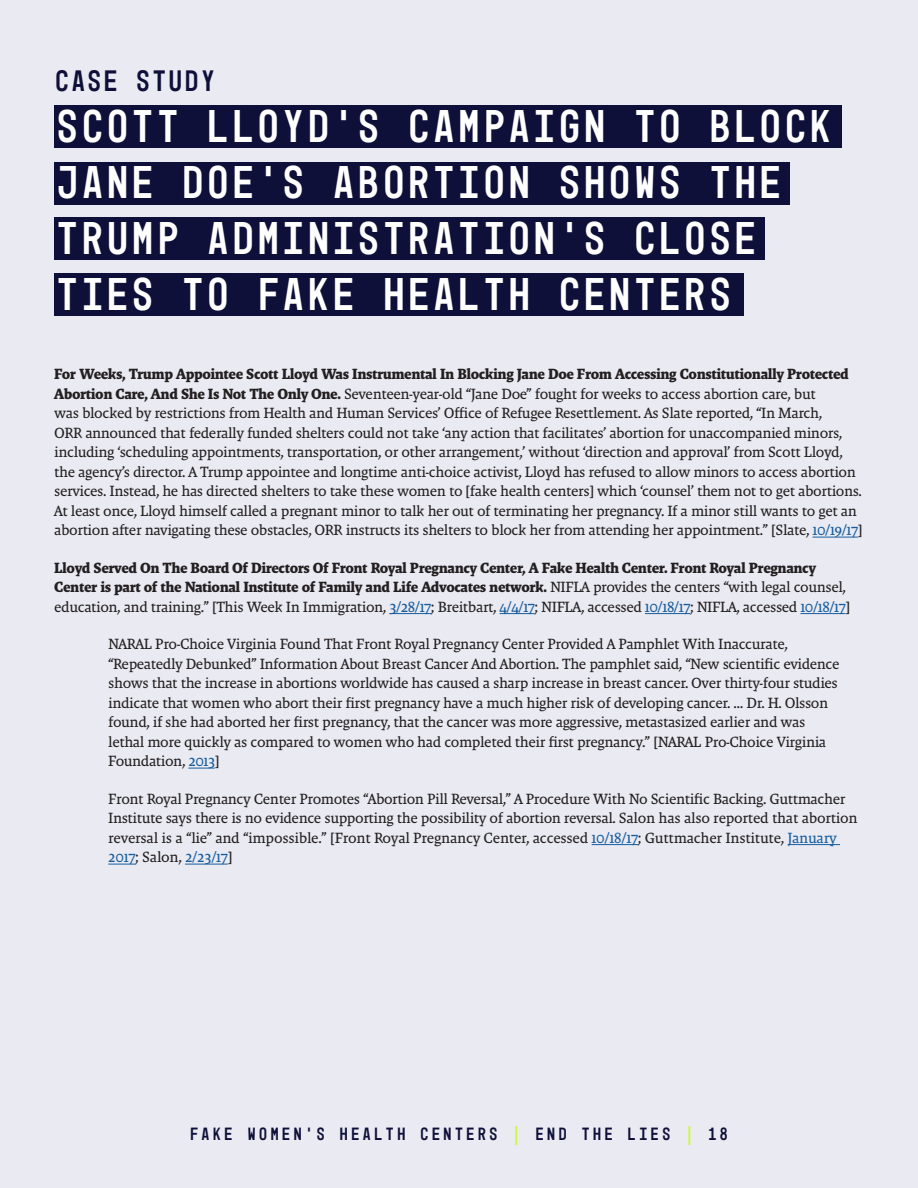
<style>
.page{position:relative;width:918px;height:1188px;background:#eaeaf2}
.page>*{position:absolute;margin:0;border:0;box-sizing:border-box;transform-origin:0 0}
.Paragraph{font:46.5px/55.8px "Mono 45 Headline";letter-spacing:.1em;color:#fff}
.Case_Study_Label{font:30px "Mono 45 Headline";letter-spacing:.1em;color:#0f1039}
.t1{font:18px "Mono 45 Headline";letter-spacing:.2em;color:#0f1039}
.Paragraph-2{font:15px/19.5px "Malaga OTCE";letter-spacing:-.03em;color:#231f20}
.Paragraph-3{font:700 15px/19.5px "Malaga OTCE";letter-spacing:-.03em;color:#231f20}
.s1{font-weight:700}
.s2{color:#175d9e}
.s3{font-weight:400}
.s4{font-weight:400;color:#175d9e}
.s5{color:#cdf846}
</style>
<div class="page">
<div style="left:54px;top:105px;width:787px;height:43px;background:#0f1039"></div>
<div style="left:54px;top:162px;width:735px;height:43px;background:#0f1039"></div>
<div style="left:54px;top:217px;width:711px;height:43px;background:#0f1039"></div>
<div style="left:54px;top:273px;width:689px;height:43px;background:#0f1039"></div>
<hr style="left:813px;top:537px;width:45px;height:1px;background:#175d9e">
<hr style="left:389px;top:613px;width:42px;height:1px;background:#175d9e">
<hr style="left:500px;top:613px;width:35px;height:1px;background:#175d9e">
<hr style="left:645px;top:613px;width:45px;height:1px;background:#175d9e">
<hr style="left:800px;top:613px;width:46px;height:1px;background:#175d9e">
<svg style="left:188px;top:768px;width:27px;height:1px"></svg>
<hr style="left:592px;top:844px;width:46px;height:1px;background:#175d9e">
<hr style="left:788px;top:844px;width:52px;height:1px;background:#175d9e">
<svg style="left:108px;top:864px;width:27px;height:1px"></svg>
<hr style="left:185px;top:864px;width:43px;height:1px;background:#175d9e">
<p class="Case_Study_Label" style="left:56px;top:63px;width:160px">CASE STUDY</p>
<p class="Paragraph" style="left:57px;top:99px;width:775px">SCOTT LLOYD’S CAMPAIGN TO BLOCK<br>JANE DOE’S ABORTION SHOWS THE<br>TRUMP ADMINISTRATION’S CLOSE<br>TIES TO FAKE HEALTH CENTERS</p>
<p class="Paragraph-2" style="left:54px;top:364px;width:810px"><span class="s1">For Weeks, Trump Appointee Scott Lloyd Was Instrumental In Blocking Jane Doe From Accessing Constitutionally Protected Abortion Care, And She Is Not The Only One.</span> Seventeen-year-old “Jane Doe” fought for weeks to access abortion care, but<br>was blocked by restrictions from Health and Human Services’ Office of Refugee Resettlement. As Slate reported, “In March,<br>ORR announced that federally funded shelters could not take ‘any action that facilitates’ abortion for unaccompanied minors, including ‘scheduling appointments, transportation, or other arrangement,’ without ‘direction and approval’ from Scott Lloyd, the agency’s director. A Trump appointee and longtime anti-choice activist, Lloyd has refused to allow minors to access abortion services. Instead, he has directed shelters to take these women to [fake health centers] which ‘counsel’ them not to get abortions.<br>At least once, Lloyd himself called a pregnant minor to talk her out of terminating her pregnancy. If a minor still wants to get an abortion after navigating these obstacles, ORR instructs its shelters to block her from attending her appointment.” [Slate, <span class="s2">10/19/17</span>]</p>
<p class="Paragraph-3" style="left:54px;top:558px;width:798px">Lloyd Served On The Board Of Directors Of Front Royal Pregnancy Center, A Fake Health Center. Front Royal Pregnancy<br>Center is part of the National Institute of Family and Life Advocates network. <span class="s3">NIFLA provides the centers “with legal counsel, education, and training.” [This Week In Immigration,</span> <span class="s4">3/28/17</span><span class="s3">; Breitbart,</span> <span class="s4">4/4/17</span><span class="s3">; NIFLA, accessed</span> <span class="s4">10/18/17</span><span class="s3">; NIFLA, accessed</span> <span class="s4">10/18/17</span><span class="s3">]</span></p>
<p class="Paragraph-2" style="left:108px;top:634px;width:733px">NARAL Pro-Choice Virginia Found That Front Royal Pregnancy Center Provided A Pamphlet With Inaccurate, “Repeatedly Debunked” Information About Breast Cancer And Abortion. The pamphlet said, “New scientific evidence shows that the increase in abortions worldwide has caused a sharp increase in breast cancer. Over thirty-four studies indicate that women who abort their first pregnancy have a much higher risk of developing cancer. … Dr. H. Olsson found, if she had aborted her first pregnancy, that the cancer was more aggressive, metastasized earlier and was lethal more quickly as compared to women who had completed their first pregnancy.” [NARAL Pro-Choice Virginia Foundation, <span class="s2">2013</span>]</p>
<p class="Paragraph-2" style="left:108px;top:789px;width:751px">Front Royal Pregnancy Center Promotes “Abortion Pill Reversal,” A Procedure With No Scientific Backing. Guttmacher Institute says there is no evidence supporting the possibility of abortion reversal. Salon has also reported that abortion reversal is a “lie” and “impossible.” [Front Royal Pregnancy Center, accessed <span class="s2">10/18/17</span>; Guttmacher Institute, <span class="s2">January 2017</span>; Salon, <span class="s2">2/23/17</span>]</p>
<p class="t1" style="left:190px;top:1123px;width:539px">FAKE WOMEN’S HEALTH CENTERS <span class="s5">|</span> END THE LIES <span class="s5">|</span> 18</p>
</div>
